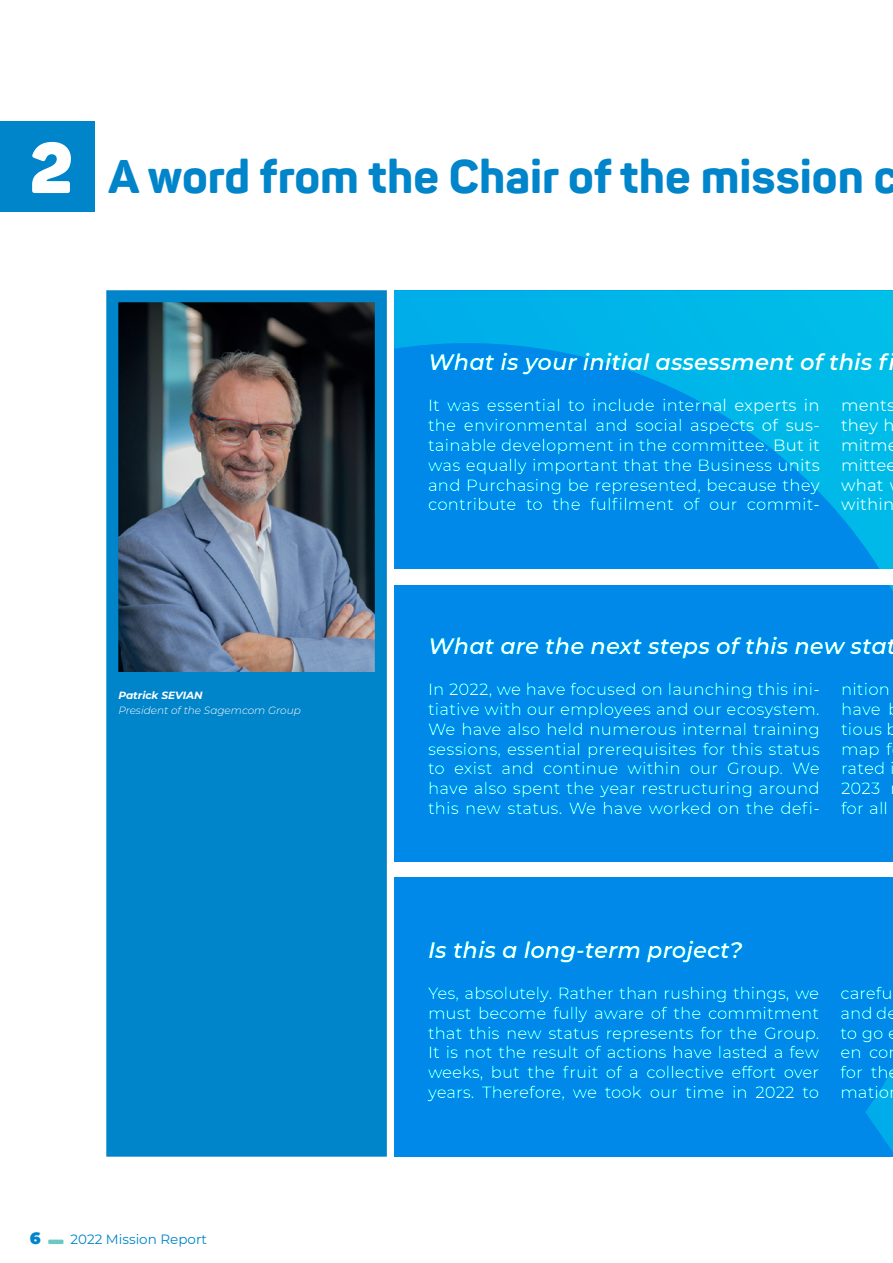
<style>
.page{position:relative;width:893px;height:1263px;background:#fff}
.page>*{position:absolute;margin:0;border:0;box-sizing:border-box;transform-origin:0 0}
.t1{font:800 46.5px "Panton";color:#0084ca}
.t2{font:italic 600 22.5px "Montserrat";color:#fff}
.t3{font:16.5px/19.8px "Montserrat";letter-spacing:.01em;color:#fff;text-align:justify}
.t4{font:900 16.5px "Montserrat";color:#0084ca}
.t5{font:13.5px "Montserrat";color:#0084ca}
.t6{font:italic 300 10.5px "Montserrat";color:#fff}
.t7{font:italic 700 10.5px "Montserrat";color:#fff}
.s1{font-weight:900;font-size:70.5px;color:#fff}
</style>
<div class="page">
<div style="left:48px;top:1239px;width:15px;height:5px;background:#6ac8c7"></div>
<svg style="left:394px;top:290px;width:499px;height:867px;background:#0993e9"></svg>
<div style="left:0;top:121px;width:94px;height:90px;background:#0084ca"></div>
<div style="left:112px;top:296px;width:269px;height:855px;background:#0084ca"></div>
<img style="left:119px;top:303px;width:255px;height:368px">
<div style="left:106px;top:290px;width:281px;height:867px;border:12px solid #0084ca"></div>
<h1 class="t1" style="left:30px;top:147px;width:870px"><span class="s1">2</span> A word from the Chair of the mission c</h1>
<p class="t7" style="left:118px;top:687px;width:86px">Patrick SEVIAN</p>
<p class="t6" style="left:118px;top:703px;width:184px">President of the Sagemcom Group</p>
<p class="t4" style="left:30px;top:1226px;width:12px">6</p>
<p class="t5" style="left:71px;top:1230px;width:138px">2022 Mission Report</p>
<h2 class="t2" style="left:428px;top:346px;width:469px">What is your initial assessment of this fi</h2>
<p class="t3" style="left:428px;top:395px;width:393px">It was essential to include internal experts in the environmental and social aspects of sus&shy;tainable development in the committee. But it was equally important that the Business units and Purchasing be represented, because they contribute to the fulfilment of our commit-</p>
<p class="t3" style="left:841px;top:395px;width:58px;text-align:left">ments they h mitme mittee what within</p>
<h2 class="t2" style="left:428px;top:630px;width:470px">What are the next steps of this new stat</h2>
<p class="t3" style="left:428px;top:679px;width:393px">In 2022, we have focused on launching this ini&shy;tiative with our employees and our ecosystem.<br>We have also held numerous internal training sessions, essential prerequisites for this status to exist and continue within our Group. We have also spent the year restructuring around this new status. We have worked on the defi-</p>
<p class="t3" style="left:841px;top:679px;width:58px;text-align:left">nition have tious b map f rated i<br>2023 for all</p>
<h2 class="t2" style="left:428px;top:934px;width:316px">Is this a long-term project?</h2>
<p class="t3" style="left:428px;top:983px;width:393px">Yes, absolutely. Rather than rushing things, we must become fully aware of the commitment that this new status represents for the Group.<br>It is not the result of actions have lasted a few weeks, but the fruit of a collective effort over years. Therefore, we took our time in 2022 to</p>
<p class="t3" style="left:840px;top:983px;width:58px;text-align:left">carefu and de to go en co for th matio</p>
</div>
